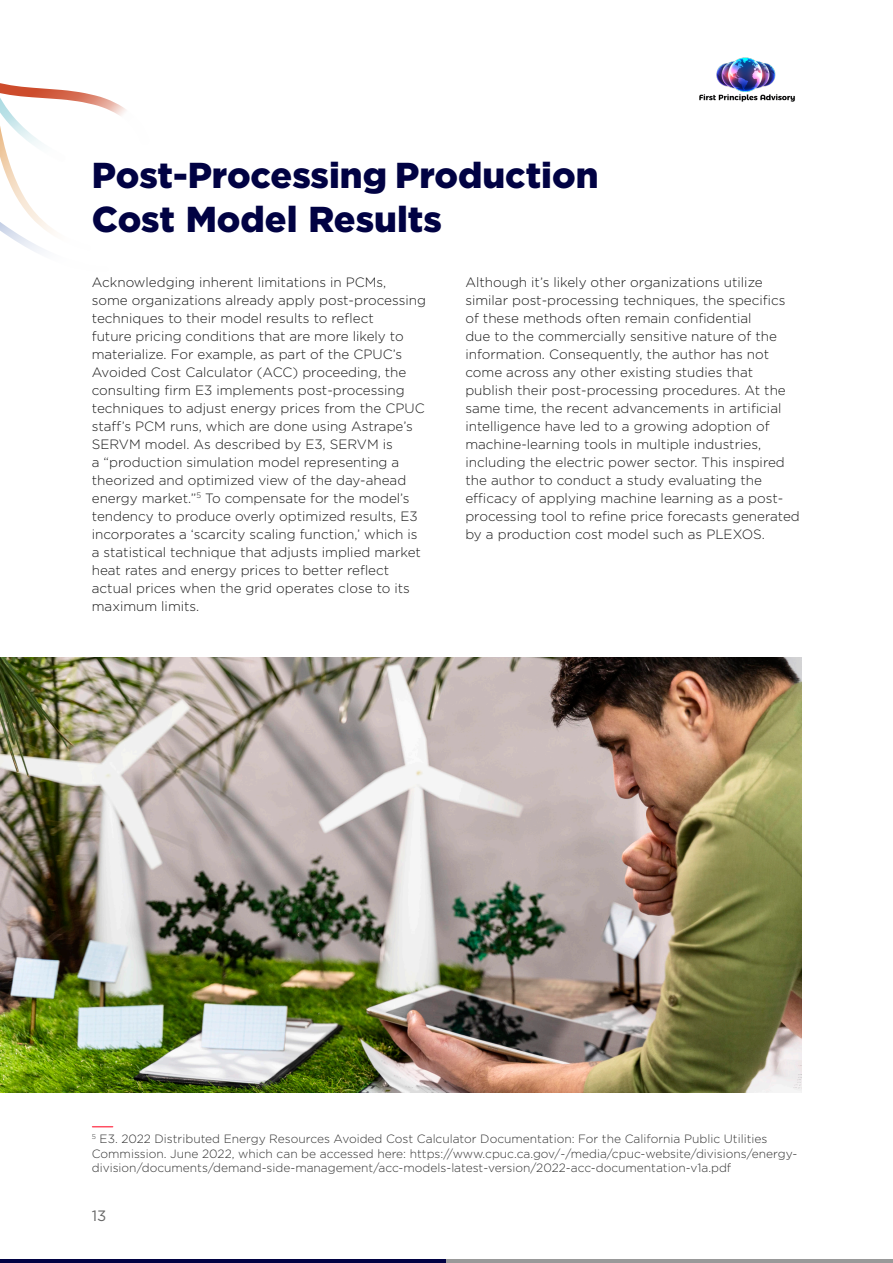
<style>
.page{position:relative;width:893px;height:1263px;background:#fff}
.page>*{position:absolute;margin:0;border:0;box-sizing:border-box;transform-origin:0 0}
.t1{font:900 36px/43.2px "Gotham";color:#010243}
.t2{font:15px "Gotham";color:#666}
.t3{font:300 13.5px/18px "Gotham";color:#1a1a1a}
.t4{font:300 12px/14.4px "Gotham";color:#333}
</style>
<div class="page">
<hr style="left:0;top:1259px;width:446px;height:4px;background:#010243">
<hr style="left:446px;top:1259px;width:447px;height:4px;background:#999">
<img style="left:699px;top:57px;width:96px;height:45px">
<img style="left:0;top:162px;width:54px;height:91px">
<img style="left:0;top:145px;width:37px;height:17px">
<img style="left:0;top:83px;width:126px;height:62px">
<svg style="left:93px;top:1126px;width:20px;height:1px"></svg>
<img style="left:0;top:657px;width:801px;height:436px">
<p class="t1" style="left:92px;top:154px;width:508px">Post-Processing Production<br>Cost Model Results</p>
<p class="t3" style="left:92px;top:273px;width:336px">Acknowledging inherent limitations in PCMs,<br>some organizations already apply post-processing techniques to their model results to reflect<br>future pricing conditions that are more likely to materialize. For example, as part of the CPUC’s Avoided Cost Calculator (ACC) proceeding, the consulting firm E3 implements post-processing techniques to adjust energy prices from the CPUC staff’s PCM runs, which are done using Astrape’s SERVM model. As described by E3, SERVM is<br>a “production simulation model representing a theorized and optimized view of the day-ahead energy market.”<sup>5</sup> To compensate for the model’s tendency to produce overly optimized results, E3 incorporates a ‘scarcity scaling function,’ which is a statistical technique that adjusts implied market heat rates and energy prices to better reflect actual prices when the grid operates close to its maximum limits.</p>
<p class="t3" style="left:465px;top:273px;width:336px">Although it’s likely other organizations utilize similar post-processing techniques, the specifics of these methods often remain confidential<br>due to the commercially sensitive nature of the information. Consequently, the author has not come across any other existing studies that publish their post-processing procedures. At the same time, the recent advancements in artificial intelligence have led to a growing adoption of machine-learning tools in multiple industries, including the electric power sector. This inspired the author to conduct a study evaluating the efficacy of applying machine learning as a post&shy;processing tool to refine price forecasts generated by a production cost model such as PLEXOS.</p>
<p class="t4" style="left:92px;top:1131px;width:707px"><sup>5</sup> E3. 2022 Distributed Energy Resources Avoided Cost Calculator Documentation: For the California Public Utilities<br>Commission. June 2022, which can be accessed here: https://www.cpuc.ca.gov/-/media/cpuc-website/divisions/energy&shy;division/documents/demand-side-management/acc-models-latest-version/2022-acc-documentation-v1a.pdf</p>
<p class="t2" style="left:92px;top:1206px;width:16px">13</p>
</div>
